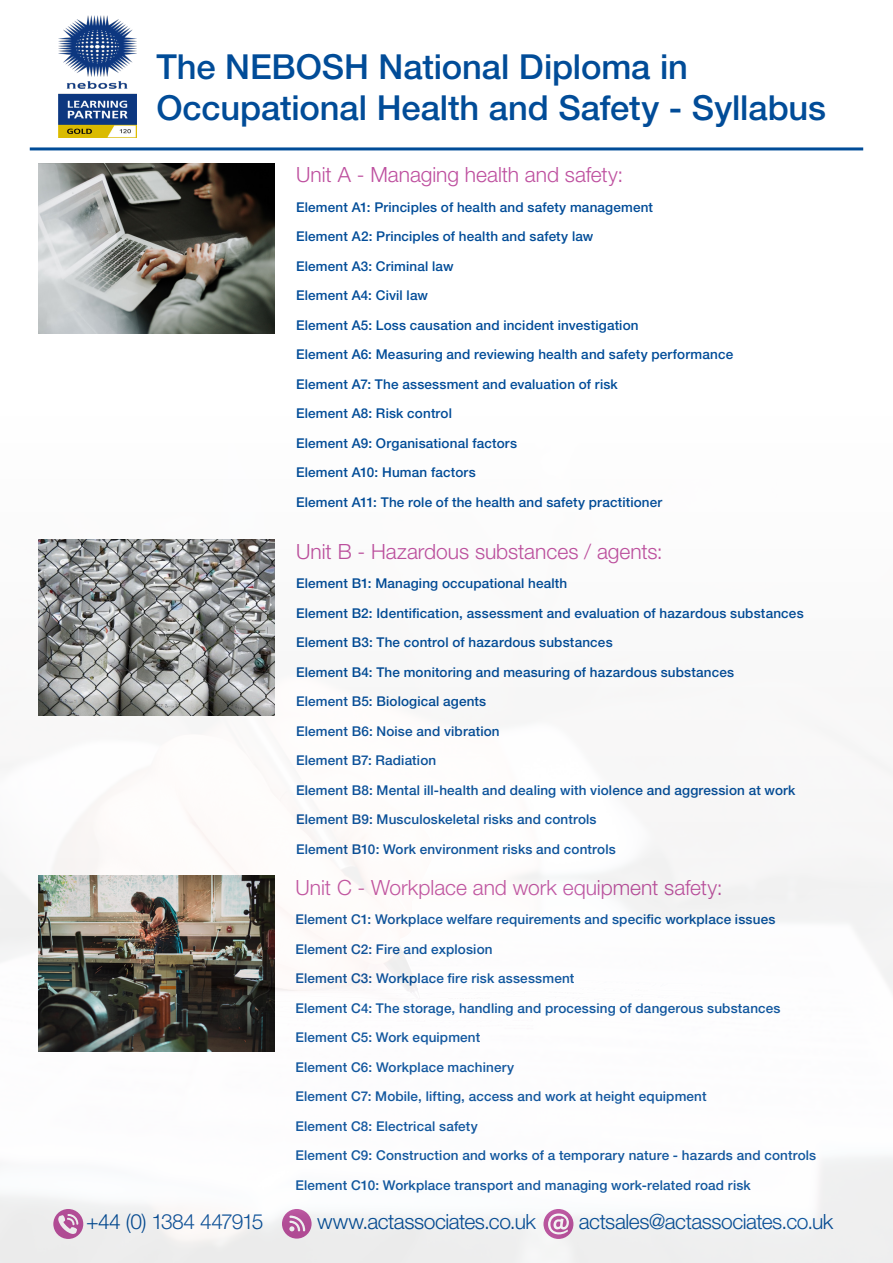
<style>
.page{position:relative;width:893px;height:1263px;background:#fff}
.page>*{position:absolute;margin:0;border:0;box-sizing:border-box;transform-origin:0 0}
.t1{font:500 34.5px/41.4px "Helvetica Neue LT Std";letter-spacing:-.005em;color:#014c98}
.t2{font:300 21px "Helvetica Neue LT Std";color:#be509f}
.t3{font:300 21px "Helvetica Neue LT Std";letter-spacing:-.02em;color:#014c98}
.t4{font:300 21px "Helvetica Neue LT Std";letter-spacing:-.055em;color:#014c98}
.t5{font:500 13.5px "Helvetica Neue LT Std";letter-spacing:.01em;color:#014c98}
</style>
<div class="page">
<img style="left:39px;top:163px;width:235px;height:170px">
<img style="left:0;top:539px;width:893px;height:724px">
<hr style="left:30px;top:147px;width:833px;height:3px;background:#014c98">
<img style="left:58px;top:15px;width:79px;height:123px">
<p class="t1" style="left:156px;top:45px;width:671px">The NEBOSH National Diploma in<br>Occupational Health and Safety - Syllabus</p>
<p class="t2" style="left:296px;top:162px;width:329px">Unit A - Managing health and safety:</p>
<p class="t5" style="left:296px;top:199px;width:358px">Element A1: Principles of health and safety management</p>
<p class="t5" style="left:296px;top:228px;width:299px">Element A2: Principles of health and safety law</p>
<p class="t5" style="left:296px;top:258px;width:159px">Element A3: Criminal law</p>
<p class="t5" style="left:296px;top:288px;width:133px">Element A4: Civil law</p>
<p class="t5" style="left:296px;top:317px;width:344px">Element A5: Loss causation and incident investigation</p>
<p class="t5" style="left:296px;top:347px;width:438px">Element A6: Measuring and reviewing health and safety performance</p>
<p class="t5" style="left:296px;top:376px;width:323px">Element A7: The assessment and evaluation of risk</p>
<p class="t5" style="left:296px;top:406px;width:157px">Element A8: Risk control</p>
<p class="t5" style="left:296px;top:435px;width:222px">Element A9: Organisational factors</p>
<p class="t5" style="left:296px;top:465px;width:181px">Element A10: Human factors</p>
<p class="t5" style="left:296px;top:494px;width:368px">Element A11: The role of the health and safety practitioner</p>
<p class="t2" style="left:296px;top:539px;width:368px">Unit B - Hazardous substances / agents:</p>
<p class="t5" style="left:296px;top:576px;width:273px">Element B1: Managing occupational health</p>
<p class="t5" style="left:296px;top:605px;width:509px">Element B2: Identification, assessment and evaluation of hazardous substances</p>
<p class="t5" style="left:296px;top:635px;width:318px">Element B3: The control of hazardous substances</p>
<p class="t5" style="left:296px;top:664px;width:439px">Element B4: The monitoring and measuring of hazardous substances</p>
<p class="t5" style="left:296px;top:694px;width:192px">Element B5: Biological agents</p>
<p class="t5" style="left:296px;top:723px;width:205px">Element B6: Noise and vibration</p>
<p class="t5" style="left:296px;top:753px;width:142px">Element B7: Radiation</p>
<p class="t5" style="left:296px;top:782px;width:501px">Element B8: Mental ill-health and dealing with violence and aggression at work</p>
<p class="t5" style="left:296px;top:812px;width:302px">Element B9: Musculoskeletal risks and controls</p>
<p class="t5" style="left:296px;top:841px;width:321px">Element B10: Work environment risks and controls</p>
<p class="t2" style="left:296px;top:874px;width:429px">Unit C - Workplace and work equipment safety:</p>
<p class="t5" style="left:296px;top:911px;width:481px">Element C1: Workplace welfare requirements and specific workplace issues</p>
<p class="t5" style="left:296px;top:941px;width:199px">Element C2: Fire and explosion</p>
<p class="t5" style="left:296px;top:970px;width:280px">Element C3: Workplace fire risk assessment</p>
<p class="t5" style="left:296px;top:1000px;width:487px">Element C4: The storage, handling and processing of dangerous substances</p>
<p class="t5" style="left:296px;top:1029px;width:186px">Element C5: Work equipment</p>
<p class="t5" style="left:296px;top:1059px;width:220px">Element C6: Workplace machinery</p>
<p class="t5" style="left:296px;top:1088px;width:413px">Element C7: Mobile, lifting, access and work at height equipment</p>
<p class="t5" style="left:296px;top:1118px;width:184px">Element C8: Electrical safety</p>
<p class="t5" style="left:296px;top:1147px;width:522px">Element C9: Construction and works of a temporary nature - hazards and controls</p>
<p class="t5" style="left:296px;top:1177px;width:457px">Element C10: Workplace transport and managing work-related road risk</p>
<p class="t4" style="left:86px;top:1208px;width:179px">+44 (0) 1384 447915</p>
<p class="t3" style="left:317px;top:1208px;width:220px">www.actassociates.co.uk</p>
<p class="t3" style="left:579px;top:1208px;width:256px">actsales@actassociates.co.uk</p>
</div>
